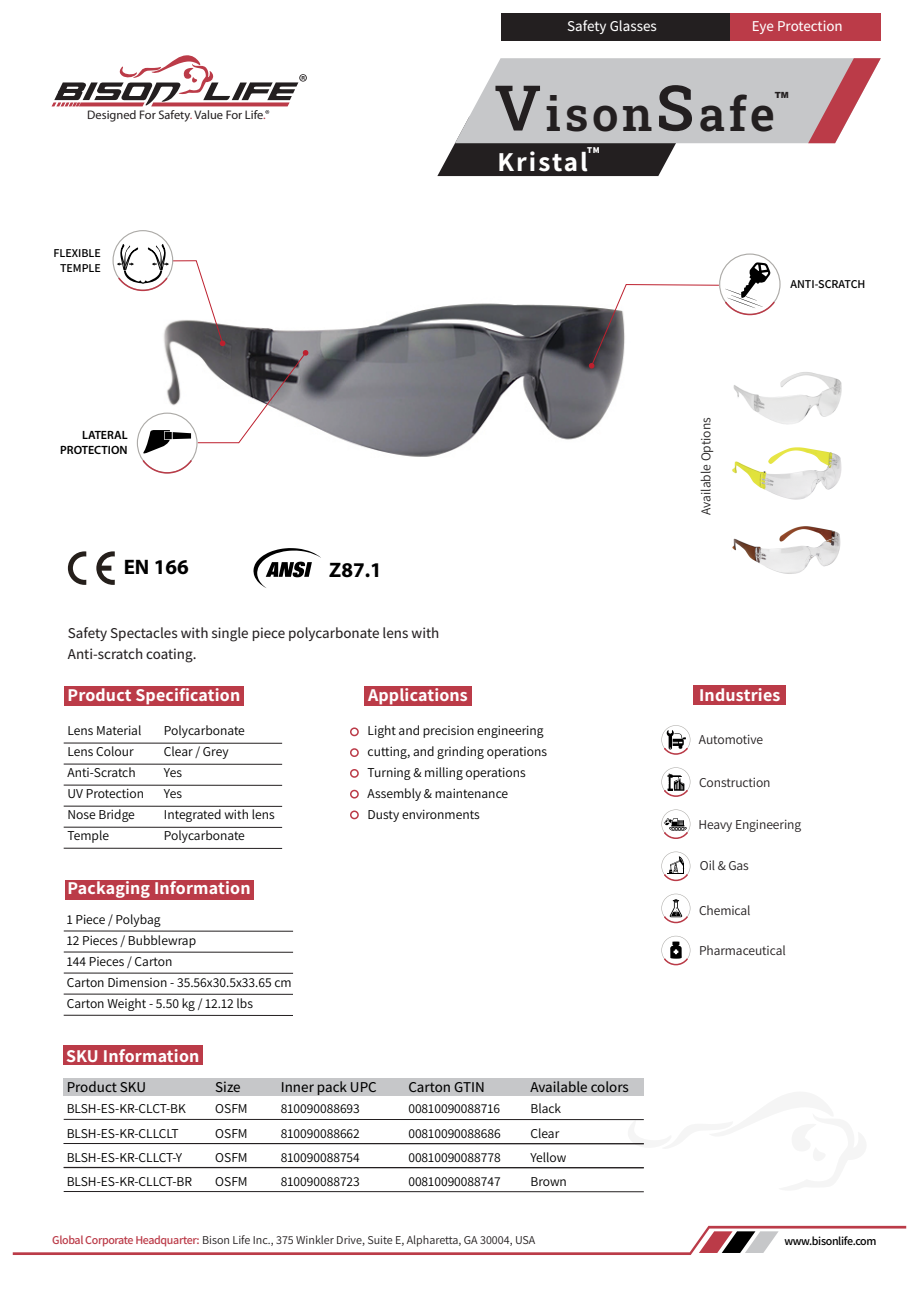
<style>
.page{position:relative;width:919px;height:1289px;background:#fff}
.page>*{position:absolute;margin:0;border:0;box-sizing:border-box;transform-origin:0 0}
.t1{font:600 47.25px "Roboto Slab";letter-spacing:.075em;color:#231f20}
.t2{font:700 27.3px "Assistant";letter-spacing:.075em;color:#fff}
.t3{font:700 21px "Myriad Pro";color:#000}
.t4{font:700 18px "Assistant";letter-spacing:.01em;color:#fff}
.t5{font:500 15px/21px "Assistant";color:#231f20}
.t6{font:500 15px "Assistant";color:#000}
.t7{font:500 15px "Assistant";color:#fff}
.t8{font:13.5px/21px "Assistant";color:#000}
.t9{font:13.5px "Assistant";letter-spacing:-.005em;color:#231f20}
.t10{font:13.5px "Assistant";color:#262424}
.t11{font:13.5px "Assistant";letter-spacing:-.005em;color:#221e1f}
.t12{font:12.45px "Myriad Pro";color:#231f20}
.t13{font:12px "Assistant";color:#231f20}
.t14{font:600 12px/14.4px "Assistant";color:#000;text-align:center}
.t15{font:600 12px "Assistant";letter-spacing:-.03em;color:#000}
.t16{font:600 12px/14.4px "Myriad Pro";color:#000;text-align:right}
.t17{font:800 9px "Assistant";color:#fff}
.t18{font:900 8.4px "Arial";color:#231f20}
.s1{color:#bb3b48}
.s2{font-size:63px}
.s3{font-weight:600;color:#bb3b48}
</style>
<div class="page">
<svg style="left:437px;top:58px;width:443px;height:118px"></svg>
<svg style="left:52px;top:55px;width:255px;height:59px"></svg>
<div style="left:729px;top:13px;width:151px;height:27px;background:#bb3b48"></div>
<div style="left:500px;top:13px;width:229px;height:27px;background:#231f20"></div>
<div style="left:364px;top:686px;width:108px;height:20px;background:#bb3b48"></div>
<div style="left:350px;top:727px;width:9px;height:9px;border:2px solid #bb3b48;border-radius:50%"></div>
<div style="left:350px;top:748px;width:9px;height:9px;border:2px solid #bb3b48;border-radius:50%"></div>
<div style="left:350px;top:789px;width:9px;height:9px;border:2px solid #bb3b48;border-radius:50%"></div>
<div style="left:350px;top:769px;width:9px;height:8px;border:2px solid #bb3b48;border-radius:50%"></div>
<div style="left:350px;top:810px;width:9px;height:9px;border:2px solid #bb3b48;border-radius:50%"></div>
<div style="left:65px;top:685px;width:179px;height:20px;background:#bb3b48"></div>
<hr style="left:64px;top:742px;width:218px;height:1px;background:#231f20">
<hr style="left:64px;top:763px;width:218px;height:1px;background:#231f20">
<hr style="left:64px;top:826px;width:218px;height:1px;background:#231f20">
<hr style="left:64px;top:784px;width:218px;height:1px;background:#231f20">
<hr style="left:64px;top:805px;width:218px;height:1px;background:#231f20">
<hr style="left:64px;top:848px;width:218px;height:1px;background:#231f20">
<div style="left:694px;top:685px;width:91px;height:19px;background:#bb3b48"></div>
<svg style="left:661px;top:851px;width:29px;height:30px"></svg>
<svg style="left:661px;top:725px;width:29px;height:30px"></svg>
<svg style="left:661px;top:767px;width:29px;height:30px"></svg>
<svg style="left:661px;top:809px;width:29px;height:30px"></svg>
<svg style="left:661px;top:893px;width:29px;height:31px"></svg>
<svg style="left:661px;top:935px;width:29px;height:31px"></svg>
<div style="left:65px;top:880px;width:189px;height:19px;background:#bb3b48"></div>
<hr style="left:64px;top:930px;width:229px;height:1px;background:#231f20">
<hr style="left:64px;top:951px;width:229px;height:1px;background:#231f20">
<hr style="left:64px;top:972px;width:229px;height:1px;background:#231f20">
<hr style="left:64px;top:993px;width:229px;height:1px;background:#231f20">
<hr style="left:64px;top:1014px;width:229px;height:1px;background:#231f20">
<svg style="left:13px;top:1225px;width:893px;height:29px"></svg>
<div style="left:64px;top:1045px;width:139px;height:20px;background:#bb3b48"></div>
<div style="left:64px;top:1077px;width:580px;height:18px;background:#c6c7c9"></div>
<hr style="left:64px;top:1119px;width:579px;height:1px;background:#231f20">
<hr style="left:64px;top:1143px;width:579px;height:1px;background:#231f20">
<hr style="left:64px;top:1167px;width:579px;height:1px;background:#231f20">
<hr style="left:64px;top:1191px;width:579px;height:1px;background:#231f20">
<svg style="left:253px;top:548px;width:68px;height:40px"></svg>
<svg style="left:68px;top:551px;width:18px;height:34px"></svg>
<svg style="left:96px;top:551px;width:19px;height:34px"></svg>
<img style="left:309px;top:303px;width:313px;height:154px">
<svg style="left:588px;top:253px;width:192px;height:116px"></svg>
<svg style="left:112px;top:230px;width:197px;height:244px"></svg>
<img style="left:732px;top:447px;width:110px;height:53px">
<img style="left:732px;top:526px;width:109px;height:48px">
<img style="left:731px;top:367px;width:111px;height:58px">
<p class="t12" style="left:87px;top:107px;width:180px">Designed For Safety<span class="s1">.</span> Value For Life<span class="s1">.</span></p>
<p class="t14" style="left:53px;top:245px;width:49px">FLEXIBLE<br>TEMPLE</p>
<p class="t16" style="left:60px;top:427px;width:69px">LATERAL<br>PROTECTION</p>
<h3 class="t3" style="left:124px;top:553px;width:66px">EN 166</h3>
<h3 class="t3" style="left:329px;top:556px;width:54px">Z87.1</h3>
<p class="t5" style="left:68px;top:621px;width:373px">Safety Spectacles with single piece polycarbonate lens with<br>Anti-scratch coating.</p>
<p class="t7" style="left:567px;top:16px;width:91px">Safety Glasses</p>
<p class="t7" style="left:751px;top:16px;width:92px">Eye Protection</p>
<h1 class="t1" style="left:494px;top:81px;width:282px"><span class="s2">V</span>ison<span class="s2">S</span>afe</h1>
<h2 class="t2" style="left:497px;top:143px;width:92px">Kristal</h2>
<p class="t18" style="left:774px;top:89px;width:16px">TM</p>
<p class="t17" style="left:587px;top:144px;width:14px">TM</p>
<p class="t10" style="left:696px;top:515px;width:99px;rotate:-90deg">Available Options</p>
<p class="t14" style="left:790px;top:276px;width:76px">ANTI-SCRATCH</p>
<h3 class="t4" style="left:67px;top:682px;width:174px">Product Specification</h3>
<h3 class="t4" style="left:368px;top:682px;width:101px">Applications</h3>
<p class="t8" style="left:164px;top:719px;width:112px">Polycarbonate<br>Clear / Grey<br>Yes<br>Yes<br>Integrated with lens<br>Polycarbonate</p>
<p class="t8" style="left:68px;top:719px;width:78px">Lens Material<br>Lens Colour<br>Anti-Scratch<br>UV Protection<br>Nose Bridge<br>Temple</p>
<p class="t8" style="left:367px;top:719px;width:181px">Light and precision engineering cutting, and grinding operations<br>Turning &amp; milling operations<br>Assembly &amp; maintenance<br>Dusty environments</p>
<h3 class="t4" style="left:68px;top:875px;width:184px">Packaging Information</h3>
<p class="t8" style="left:67px;top:908px;width:226px">1 Piece / Polybag<br>12 Pieces / Bubblewrap<br>144 Pieces / Carton<br>Carton Dimension - 35.56x30.5x33.65 cm<br>Carton Weight - 5.50 kg / 12.12 lbs</p>
<h3 class="t4" style="left:66px;top:1043px;width:135px">SKU Information</h3>
<p class="t6" style="left:67px;top:1076px;width:81px">Product SKU</p>
<p class="t6" style="left:215px;top:1076px;width:27px">Size</p>
<p class="t6" style="left:281px;top:1076px;width:97px">Inner pack UPC</p>
<p class="t6" style="left:408px;top:1076px;width:78px">Carton GTIN</p>
<p class="t6" style="left:530px;top:1076px;width:100px">Available colors</p>
<p class="t8" style="left:67px;top:1121px;width:113px">BLSH-ES-KR-CLLCLT</p>
<p class="t8" style="left:215px;top:1121px;width:34px">OSFM</p>
<p class="t8" style="left:281px;top:1121px;width:81px">810090088662</p>
<p class="t8" style="left:408px;top:1121px;width:94px">00810090088686</p>
<p class="t8" style="left:67px;top:1145px;width:117px">BLSH-ES-KR-CLLCT-Y</p>
<p class="t8" style="left:215px;top:1145px;width:34px">OSFM</p>
<p class="t8" style="left:281px;top:1145px;width:81px">810090088754</p>
<p class="t8" style="left:408px;top:1145px;width:94px">00810090088778</p>
<p class="t8" style="left:67px;top:1169px;width:127px">BLSH-ES-KR-CLLCT-BR</p>
<p class="t8" style="left:215px;top:1169px;width:34px">OSFM</p>
<p class="t8" style="left:281px;top:1169px;width:81px">810090088723</p>
<p class="t8" style="left:408px;top:1169px;width:94px">00810090088747</p>
<p class="t8" style="left:530px;top:1096px;width:38px;line-height:24px">Black<br>Clear<br>Yellow<br>Brown</p>
<p class="t8" style="left:67px;top:1097px;width:121px">BLSH-ES-KR-CLCT-BK</p>
<p class="t8" style="left:215px;top:1097px;width:34px">OSFM</p>
<p class="t8" style="left:281px;top:1097px;width:81px">810090088693</p>
<p class="t8" style="left:408px;top:1097px;width:93px">00810090088716</p>
<h3 class="t4" style="left:699px;top:682px;width:83px">Industries</h3>
<p class="t9" style="left:699px;top:730px;width:66px">Automotive</p>
<p class="t9" style="left:699px;top:772px;width:73px">Construction</p>
<p class="t9" style="left:698px;top:814px;width:104px">Heavy Engineering</p>
<p class="t11" style="left:699px;top:856px;width:51px">Oil &amp; Gas</p>
<p class="t9" style="left:699px;top:901px;width:53px">Chemical</p>
<p class="t9" style="left:699px;top:941px;width:88px">Pharmaceutical</p>
<p class="t13" style="left:52px;top:1231px;width:484px"><span class="s3">Global Corporate Headquarter:</span> Bison Life Inc., 375 Winkler Drive, Suite E, Alpharetta, GA 30004, USA</p>
<p class="t15" style="left:784px;top:1232px;width:94px">www.bisonlife.com</p>
</div>
